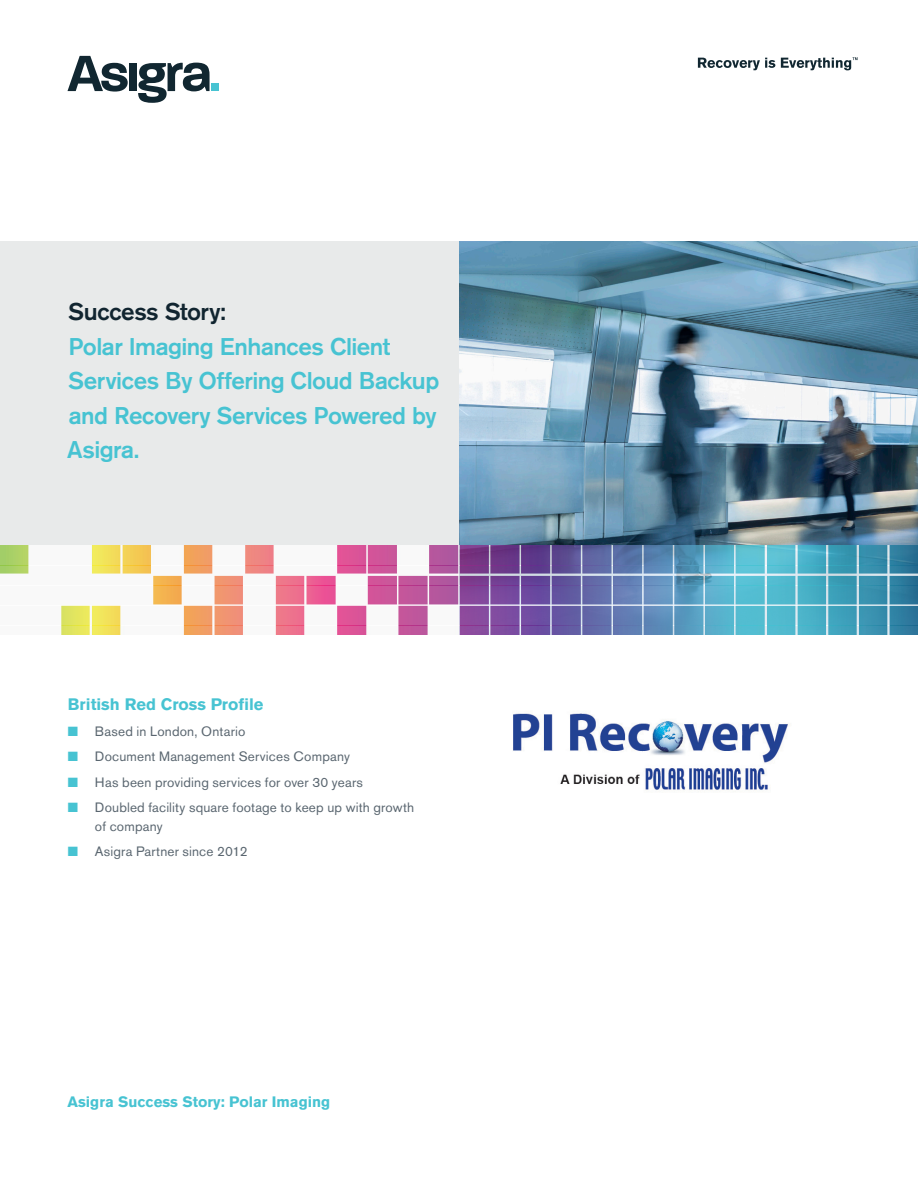
<style>
.page{position:relative;width:918px;height:1188px;background:#fff}
.page>*{position:absolute;margin:0;border:0;box-sizing:border-box;transform-origin:0 0}
.intro_text{font:500 24px/34.5px "Akzidenz Grotesk Std";letter-spacing:-.02em;color:#47c3d2}
.intro_text-2{font:500 24px "Akzidenz Grotesk Std";letter-spacing:-.02em;color:#112530}
.text{font:700 16.5px "Akzidenz Grotesk Std";color:#47c3d2}
.t1{font:700 15px "Akzidenz Grotesk Std";color:#47c3d2}
.t2{font:13.5px/18.8px "Akzidenz Grotesk Std";letter-spacing:.01em;color:#5a6670}
.s1{color:#47c3d2}
</style>
<div class="page">
<div style="left:129px;top:63px;width:8px;height:28px;background:#112731"></div>
<div style="left:212px;top:83px;width:7px;height:8px;background:#47c3d2"></div>
<svg style="left:67px;top:56px;width:61px;height:36px"></svg>
<svg style="left:138px;top:63px;width:72px;height:40px"></svg>
<svg style="left:698px;top:58px;width:77px;height:12px"></svg>
<svg style="left:781px;top:57px;width:77px;height:13px"></svg>
<img style="left:459px;top:241px;width:459px;height:304px">
<div style="left:0;top:241px;width:459px;height:394px;background:#e8eaea"></div>
<img style="left:0;top:545px;width:918px;height:90px">
<img style="left:513px;top:713px;width:276px;height:78px">
<p class="intro_text-2" style="left:68px;top:297px;width:159px">Success Story:</p>
<p class="intro_text" style="left:67px;top:329px;width:374px">Polar Imaging Enhances Client<br>Services By Offering Cloud Backup and Recovery Services Powered by<br>Asigra.</p>
<p class="text" style="left:68px;top:695px;width:197px">British Red Cross Profile</p>
<p class="t2" style="left:68px;top:721px;width:179px"><span class="s1">■</span> Based in London, Ontario</p>
<p class="t2" style="left:68px;top:747px;width:283px"><span class="s1">■</span> Document Management Services Company</p>
<p class="t2" style="left:68px;top:772px;width:297px"><span class="s1">■</span> Has been providing services for over 30 years</p>
<p class="t2" style="left:95px;top:798px;width:321px;text-indent:-27px"><span class="s1">■</span> Doubled facility square footage to keep up with growth of company</p>
<p class="t2" style="left:68px;top:842px;width:181px"><span class="s1">■</span> Asigra Partner since 2012</p>
<p class="t1" style="left:68px;top:1093px;width:264px">Asigra Success Story: Polar Imaging</p>
</div>
